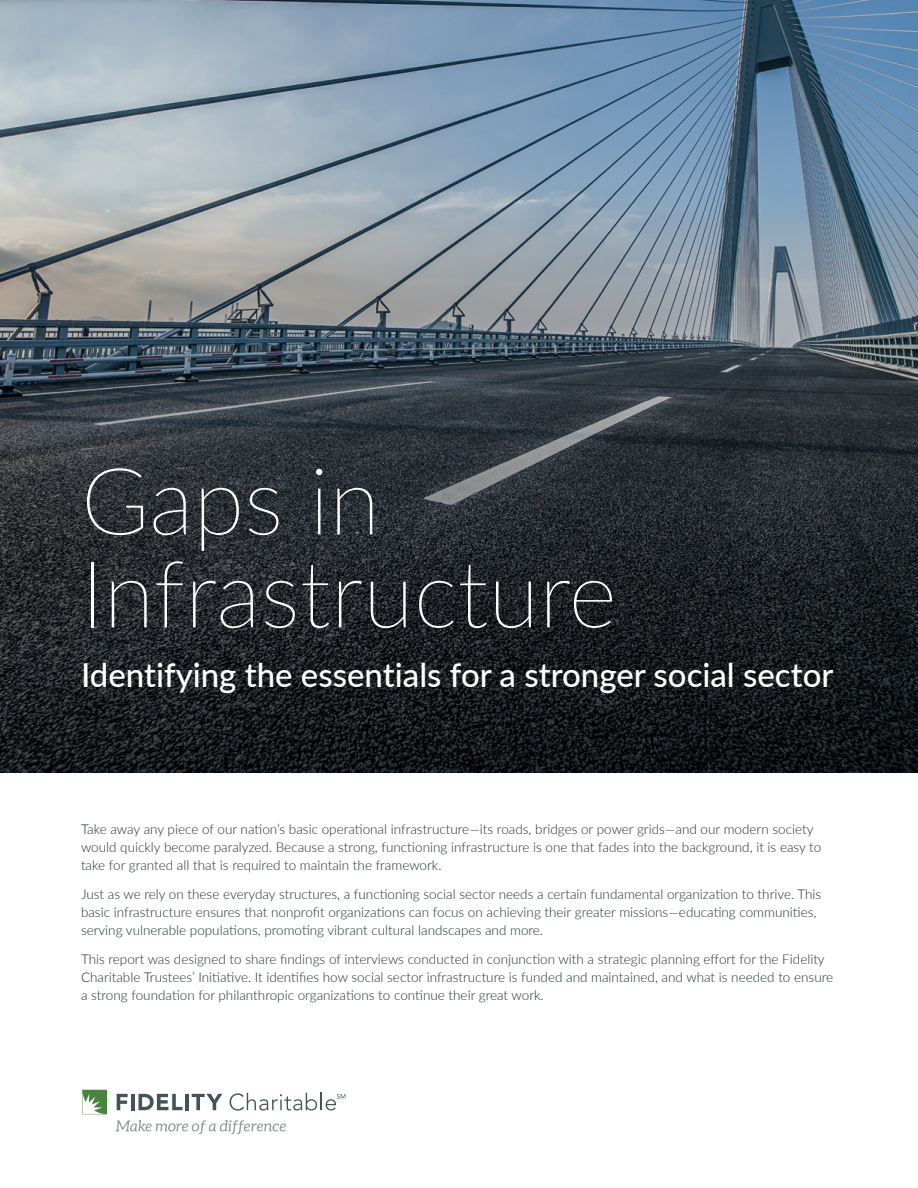
<style>
.page{position:relative;width:918px;height:1188px;background:#fff}
.page>*{position:absolute;margin:0;border:0;box-sizing:border-box;transform-origin:0 0}
.t1{font:100 93px/93px "Lato";color:#fff}
.t2{font:500 33px "Lato";color:#fff}
.t3{font:300 13.5px/18px "Lato";color:#242d30}
</style>
<div class="page">
<svg style="left:82px;top:1090px;width:25px;height:24px"></svg>
<svg style="left:117px;top:1094px;width:11px;height:16px"></svg>
<hr style="left:131px;top:1094px;width:4px;height:16px;background:#43535a">
<svg style="left:139px;top:1094px;width:44px;height:16px"></svg>
<hr style="left:185px;top:1094px;width:4px;height:16px;background:#43535a">
<svg style="left:192px;top:1094px;width:30px;height:16px"></svg>
<svg style="left:230px;top:1093px;width:115px;height:18px"></svg>
<svg style="left:116px;top:1120px;width:170px;height:14px"></svg>
<img style="left:0;top:0;width:918px;height:773px">
<h1 class="t1" style="left:81px;top:452px;width:537px">Gaps in<br>Infrastructure</h1>
<h2 class="t2" style="left:81px;top:651px;width:754px">Identifying the essentials for a stronger social sector</h2>
<p class="t3" style="left:81px;top:820px;width:742px">Take away any piece of our nation’s basic operational infrastructure—its roads, bridges or power grids—and our modern society would quickly become paralyzed. Because a strong, functioning infrastructure is one that fades into the background, it is easy to take for granted all that is required to maintain the framework.</p>
<p class="t3" style="left:81px;top:884px;width:742px">Just as we rely on these everyday structures, a functioning social sector needs a certain fundamental organization to thrive. This basic infrastructure ensures that nonprofit organizations can focus on achieving their greater missions—educating communities, serving vulnerable populations, promoting vibrant cultural landscapes and more.</p>
<p class="t3" style="left:81px;top:949px;width:754px">This report was designed to share findings of interviews conducted in conjunction with a strategic planning effort for the Fidelity<br>Charitable Trustees’ Initiative. It identifies how social sector infrastructure is funded and maintained, and what is needed to ensure a strong foundation for philanthropic organizations to continue their great work.</p>
</div>
